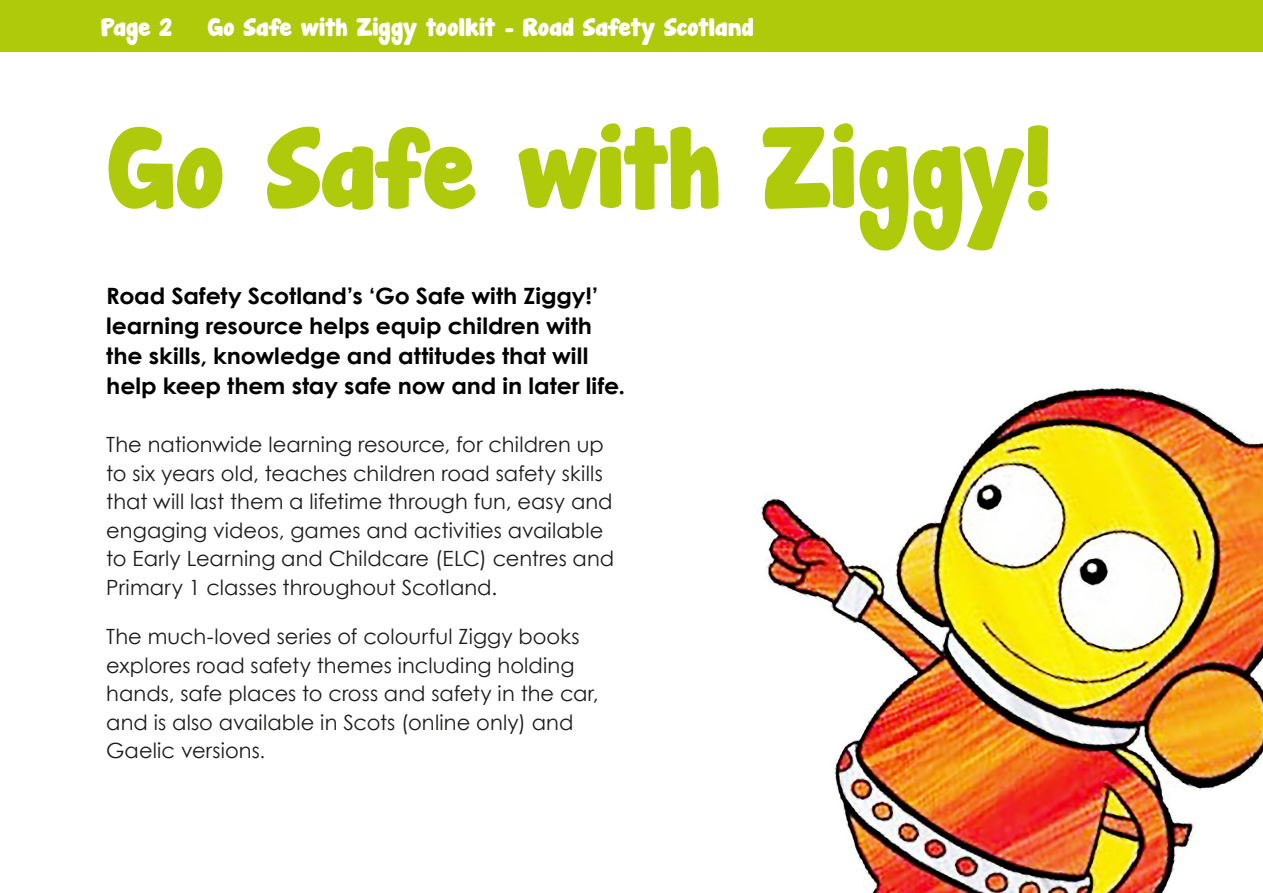
<style>
.page{position:relative;width:1263px;height:893px;background:#fff}
.page>*{position:absolute;margin:0;border:0;box-sizing:border-box;transform-origin:0 0}
.t1{font:103.05px "Janda Manatee Solid";color:#afca0b}
.t2{font:700 22.5px/30px "Century Gothic";letter-spacing:-.005em;color:#000;scale:1.05 1}
.t3{font:22.5px "Janda Manatee Solid";color:#fff;scale:1.05 1}
.t4{font:21px/28.5px "Century Gothic";letter-spacing:.005em;color:#1b1b1a}
.s1{font-size:18.75px}
</style>
<div class="page">
<img style="left:761px;top:387px;width:502px;height:506px">
<div style="left:0;top:0;width:1263px;height:51px;background:#afca0b"></div>
<p class="t3" style="left:101px;top:12px;width:69px">Page 2</p>
<p class="t3" style="left:207px;top:12px;width:521px">Go Safe with Ziggy toolkit – Road Safety Scotland</p>
<h1 class="t1" style="left:106px;top:95px;width:945px">Go Safe with Ziggy!</h1>
<p class="t2" style="left:106px;top:280px;width:495px">Road Safety Scotland’s ‘Go Safe with Ziggy!’ learning resource helps equip children with the skills, knowledge and attitudes that will help keep them stay safe now and in later life.</p>
<p class="t4" style="left:106px;top:430px;width:509px">The nationwide learning resource, for children up to six years old, teaches children road safety skills that will last them a lifetime through fun, easy and engaging videos, games and activities available to Early Learning and Childcare (ELC) centres and Primary 1 classes throughout Scotland.</p>
<p class="t4" style="left:106px;top:622px;width:494px">The much-loved series of colourful Ziggy books explores road safety themes including holding hands, safe places to cross and safety in the car, and is also available in Scots (online only) and Gaelic versions<span class="s1">.</span></p>
</div>
